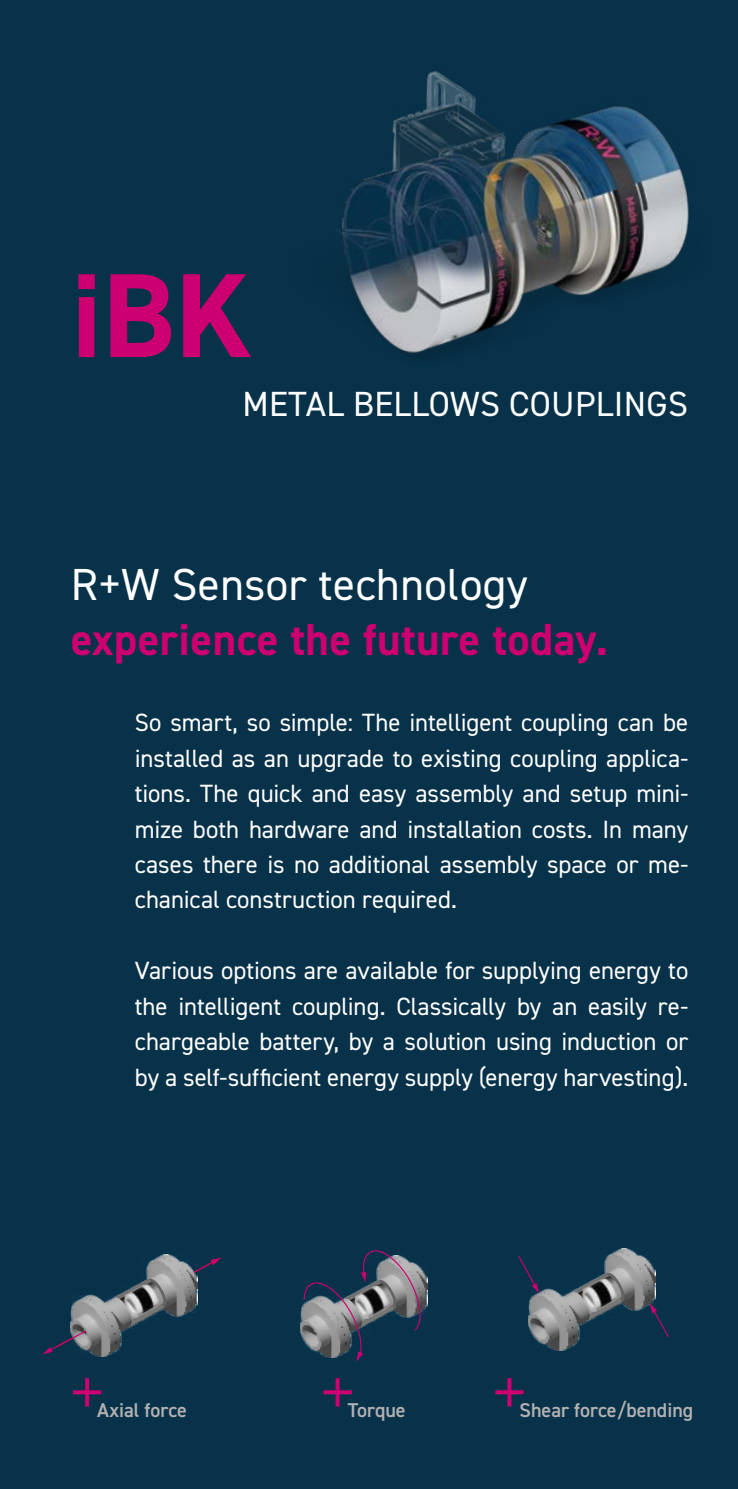
<style>
.page{position:relative;width:738px;height:1489px;background:#fff}
.page>*{position:absolute;margin:0;border:0;box-sizing:border-box;transform-origin:0 0}
.t1{font:700 120px "DIN2014";color:#cc0070}
.t2{font:700 45px "DIN2014";letter-spacing:.01em;color:#cc0070}
.t3{font:45px "DIN2014";letter-spacing:.01em;color:#fff}
.t4{font:35px "DIN2014";letter-spacing:.01em;color:#fff}
.t5{font:25px/35.5px "DIN2014";color:#fff;text-align:justify}
.t6{font:600 20px "DIN2014";color:#b3b2b2}
</style>
<div class="page">
<div style="left:0;top:0;width:737px;height:1488px;background:#08324a"></div>
<img style="left:92px;top:1254px;width:84px;height:102px">
<svg style="left:43px;top:1257px;width:178px;height:97px"></svg>
<svg style="left:73px;top:1378px;width:28px;height:28px"></svg>
<img style="left:300px;top:1270px;width:127px;height:70px">
<svg style="left:303px;top:1250px;width:120px;height:111px"></svg>
<svg style="left:323px;top:1378px;width:28px;height:28px"></svg>
<img style="left:528px;top:1248px;width:127px;height:102px">
<svg style="left:571px;top:1269px;width:56px;height:51px"></svg>
<img style="left:582px;top:1278px;width:34px;height:33px">
<svg style="left:518px;top:1254px;width:20px;height:39px"></svg>
<svg style="left:649px;top:1302px;width:20px;height:36px"></svg>
<svg style="left:495px;top:1378px;width:28px;height:28px"></svg>
<img style="left:338px;top:71px;width:351px;height:286px">
<h1 class="t1" style="left:71px;top:236px;width:183px">iBK</h1>
<h3 class="t4" style="left:242px;top:382px;width:447px">METAL BELLOWS COUPLINGS</h3>
<h2 class="t3" style="left:71px;top:556px;width:458px">R+W Sensor technology</h2>
<h2 class="t2" style="left:71px;top:609px;width:538px">experience the future today.</h2>
<p class="t5" style="left:135px;top:704px;width:554px">So smart, so simple: The intelligent coupling can be installed as an upgrade to existing coupling applica&shy;tions. The quick and easy assembly and setup mini&shy;mize both hardware and installation costs. In many cases there is no additional assembly space or me&shy;chanical construction required.</p>
<p class="t5" style="left:135px;top:952px;width:554px">Various options are available for supplying energy to the intelligent coupling. Classically by an easily re&shy;chargeable battery, by a solution using induction or by a self-sufficient energy supply (energy harvesting).</p>
<p class="t6" style="left:97px;top:1396px;width:91px">Axial force</p>
<p class="t6" style="left:347px;top:1396px;width:59px">Torque</p>
<p class="t6" style="left:519px;top:1396px;width:175px">Shear force/bending</p>
</div>
